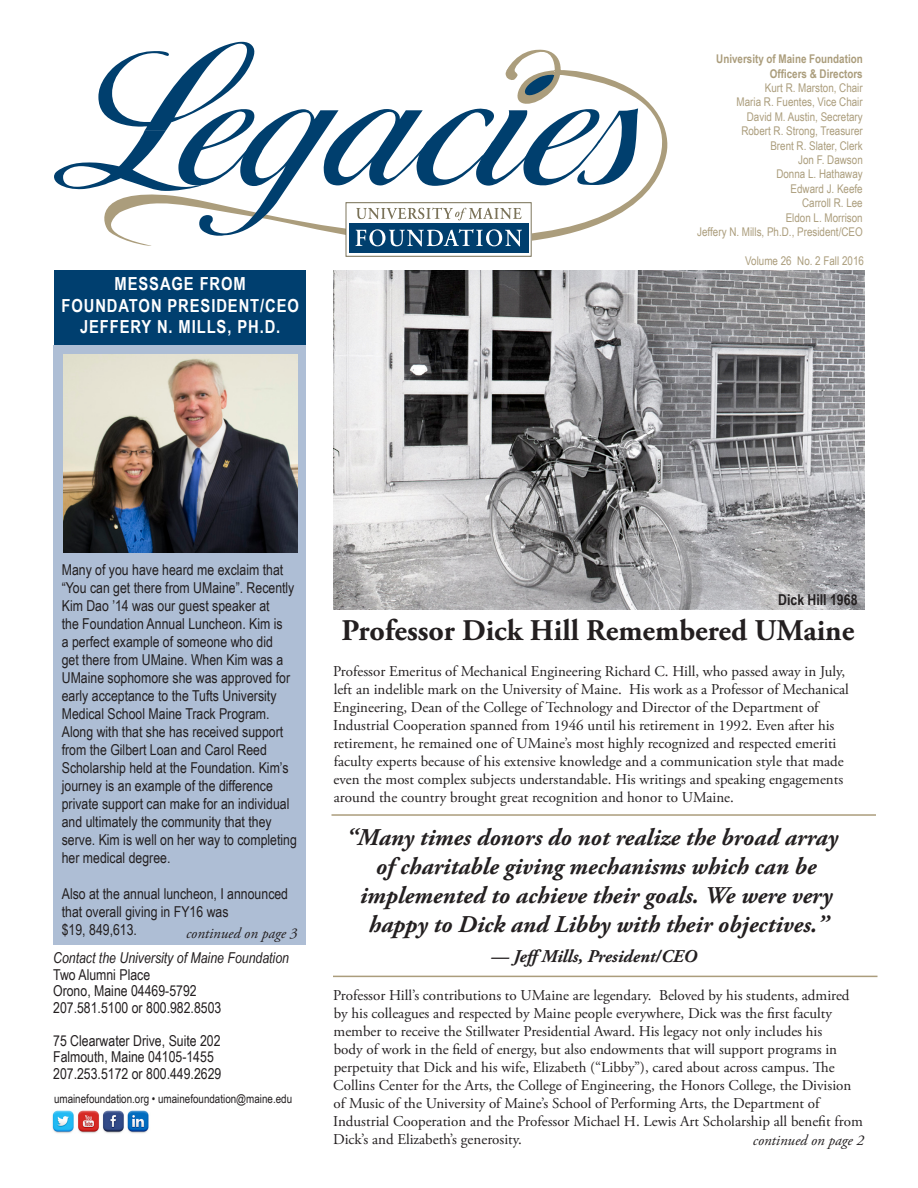
<style>
.page{position:relative;width:918px;height:1188px;background:#fff}
.page>*{position:absolute;margin:0;border:0;box-sizing:border-box;transform-origin:0 0}
.t1{font:700 30px "Adobe Garamond Pro";color:#231f20}
.t2{font:italic 700 24px/28.8px "Adobe Garamond Pro";color:#231f20;text-align:center}
.t3{font:700 18px/21.6px "Arial Narrow";letter-spacing:.05em;color:#fff;text-align:center}
.t4{font:italic 700 18px "Adobe Garamond Pro";color:#231f20}
.t5{font:15px/18px "Adobe Garamond Pro";color:#231f20}
.t6{font:15px/18px "Arial Narrow";color:#231f20}
.t7{font:italic 15px "Arial Narrow";color:#231f20}
.t8{font:italic 15px "Adobe Garamond Pro";color:#231f20}
.t9{font:700 15px "Arial Narrow";color:#231f20}
.t10{font:12px/14.4px "Arial Narrow";color:#ab9d7c;text-align:right}
.t11{font:12px "Arial Narrow";color:#231f20}
.t12{font:700 12px/14.4px "Arial Narrow";color:#ab9d7c;text-align:right}
</style>
<div class="page">
<div style="left:54px;top:270px;width:252px;height:76px;background:#003f6f"></div>
<div style="left:54px;top:346px;width:252px;height:599px;background:#aebed5"></div>
<svg style="left:239px;top:41px;width:428px;height:206px"></svg>
<div style="left:346px;top:211px;width:185px;height:45px;background:#fff"></div>
<div style="left:349px;top:223px;width:179px;height:30px;background:#003f6e"></div>
<svg style="left:54px;top:42px;width:584px;height:204px"></svg>
<div style="left:346px;top:202px;width:185px;height:55px;border:1px solid #7a7258"></div>
<img style="left:52px;top:1110px;width:97px;height:23px">
<img style="left:63px;top:354px;width:235px;height:199px">
<img style="left:333px;top:270px;width:531px;height:340px">
<hr style="left:332px;top:814px;width:544px;height:2px;background:#ab9d7c">
<hr style="left:333px;top:976px;width:545px;height:1px;background:#ab9d7c">
<p class="t3" style="left:62px;top:272px;width:239px">MESSAGE FROM<br>FOUNDATON PRESIDENT/CEO<br>JEFFERY N. MILLS, PH.D.</p>
<p class="t12" style="left:716px;top:51px;width:148px">University of Maine Foundation<br>Officers &amp; Directors</p>
<p class="t10" style="left:697px;top:80px;width:167px">Kurt R. Marston, Chair<br>Maria R. Fuentes, Vice Chair<br>David M. Austin, Secretary<br>Robert R. Strong, Treasurer<br>Brent R. Slater, Clerk<br>Jon F. Dawson<br>Donna L. Hathaway<br>Edward J. Keefe<br>Carroll R. Lee<br>Eldon L. Morrison<br>Jeffery N. Mills, Ph.D., President/CEO</p>
<p class="t10" style="left:745px;top:253px;width:120px">Volume 26 No. 2 Fall 2016</p>
<p class="t6" style="left:62px;top:560px;width:237px">Many of you have heard me exclaim that “You can get there from UMaine”. Recently Kim Dao ’14 was our guest speaker at<br>the Foundation Annual Luncheon. Kim is<br>a perfect example of someone who did<br>get there from UMaine. When Kim was a UMaine sophomore she was approved for early acceptance to the Tufts University Medical School Maine Track Program.<br>Along with that she has received support from the Gilbert Loan and Carol Reed Scholarship held at the Foundation. Kim’s journey is an example of the difference private support can make for an individual and ultimately the community that they serve. Kim is well on her way to completing her medical degree.</p>
<p class="t6" style="left:62px;top:884px;width:228px">Also at the annual luncheon, I announced that overall giving in FY16 was<br>$19, 849,613.</p>
<p class="t7" style="left:53px;top:948px;width:237px">Contact the University of Maine Foundation</p>
<p class="t6" style="left:53px;top:966px;width:170px;line-height:16.5px">Two Alumni Place<br>Orono, Maine 04469-5792<br>207.581.5100 or 800.982.8503</p>
<p class="t6" style="left:53px;top:1032px;width:170px;line-height:16.5px">75 Clearwater Drive, Suite 202<br>Falmouth, Maine 04105-1455<br>207.253.5172 or 800.449.2629</p>
<p class="t8" style="left:186px;top:925px;width:113px">continued on page 3</p>
<p class="t11" style="left:54px;top:1090px;width:240px">umainefoundation.org • umainefoundation@maine.edu</p>
<p class="t9" style="left:778px;top:588px;width:81px">Dick Hill 1968</p>
<h1 class="t1" style="left:342px;top:613px;width:514px">Professor Dick Hill Remembered UMaine</h1>
<p class="t5" style="left:333px;top:663px;width:517px">Professor Emeritus of Mechanical Engineering Richard C. Hill, who passed away in July, left an indelible mark on the University of Maine. His work as a Professor of Mechanical Engineering, Dean of the College of Technology and Director of the Department of Industrial Cooperation spanned from 1946 until his retirement in 1992. Even after his retirement, he remained one of UMaine’s most highly recognized and respected emeriti faculty experts because of his extensive knowledge and a communication style that made even the most complex subjects understandable. His writings and speaking engagements around the country brought great recognition and honor to UMaine.</p>
<h2 class="t2" style="left:346px;top:824px;width:493px">“Many times donors do not realize the broad array of charitable giving mechanisms which can be implemented to achieve their goals. We were very happy to Dick and Libby with their objectives.”</h2>
<p class="t4" style="left:491px;top:946px;width:207px">— JeffMills, President/CEO</p>
<p class="t5" style="left:333px;top:987px;width:531px">Professor Hill’s contributions to UMaine are legendary. Beloved by his students, admired by his colleagues and respected by Maine people everywhere, Dick was the first faculty member to receive the Stillwater Presidential Award. His legacy not only includes his<br>body of work in the field of energy, but also endowments that will support programs in perpetuity that Dick and his wife, Elizabeth (“Libby”), cared about across campus. The Collins Center for the Arts, the College of Engineering, the Honors College, the Division of Music of the University of Maine’s School of Performing Arts, the Department of Industrial Cooperation and the Professor Michael H. Lewis Art Scholarship all benefit from Dick’s and Elizabeth’s generosity.</p>
<p class="t8" style="left:753px;top:1131px;width:113px">continued on page 2</p>
</div>
